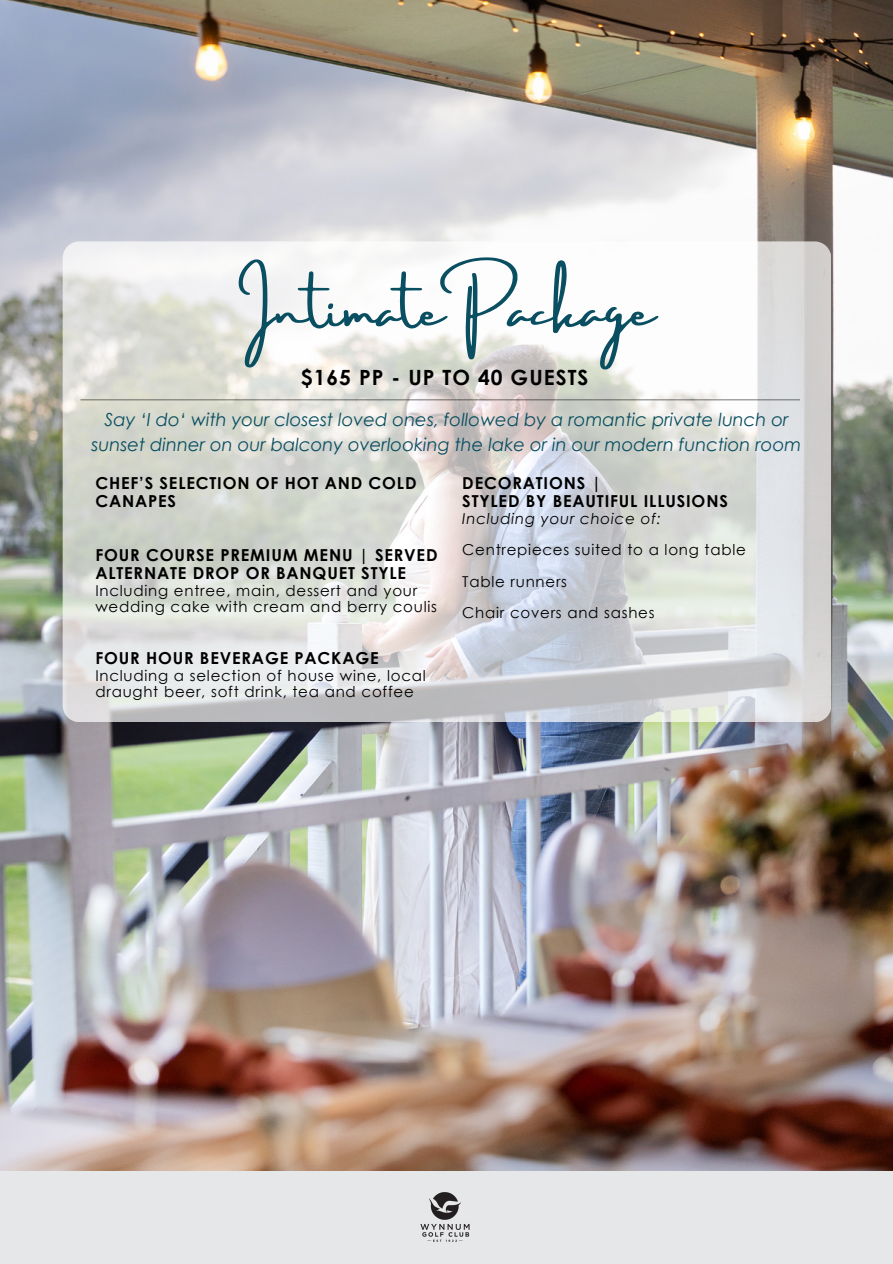
<style>
.page{position:relative;width:893px;height:1264px;background:#fff}
.page>*{position:absolute;margin:0;border:0;box-sizing:border-box;transform-origin:0 0}
.t1{font:54px "Amsterdam Three";color:#094e61}
.t2{font:700 21px "Century Gothic";letter-spacing:.05em;color:#000}
.t3{font:italic 18px/24.8px "Century Gothic";color:#084e60;text-align:center}
.t4{font:700 16.5px/18px "Century Gothic";letter-spacing:.05em;color:#000}
.t5{font:15px/15.8px "Century Gothic";letter-spacing:.05em;color:#000}
.t6{font:italic 15px "Century Gothic";letter-spacing:.05em;color:#000}
</style>
<div class="page">
<img style="left:0;top:0;width:892px;height:1171px">
<svg style="left:63px;top:241px;width:767px;height:481px"></svg>
<hr style="left:80px;top:399px;width:720px;height:1px;background:#000">
<img style="left:418px;top:1190px;width:53px;height:52px">
<h5 class="t1" style="left:238px;top:279px;width:418px">Intimate Package</h5>
<h2 class="t2" style="left:301px;top:364px;width:289px">$165 PP - UP TO 40 GUESTS</h2>
<p class="t3" style="left:92px;top:406px;width:711px">Say ‘I do‘ with your closest loved ones, followed by a romantic private lunch or sunset dinner on our balcony overlooking the lake or in our modern function room</p>
<p class="t4" style="left:95px;top:473px;width:322px">CHEF’S SELECTION OF HOT AND COLD<br>CANAPES</p>
<p class="t4" style="left:95px;top:545px;width:343px">FOUR COURSE PREMIUM MENU | SERVED<br>ALTERNATE DROP OR BANQUET STYLE</p>
<p class="t5" style="left:95px;top:582px;width:343px">Including entree, main, dessert and your wedding cake with cream and berry coulis</p>
<p class="t4" style="left:95px;top:649px;width:285px">FOUR HOUR BEVERAGE PACKAGE</p>
<p class="t5" style="left:95px;top:667px;width:332px">Including a selection of house wine, local draught beer, soft drink, tea and coffee</p>
<p class="t4" style="left:462px;top:473px;width:267px">DECORATIONS |<br>STYLED BY BEAUTIFUL ILLUSIONS</p>
<p class="t6" style="left:462px;top:508px;width:200px">Including your choice of:</p>
<p class="t5" style="left:462px;top:533px;width:285px;line-height:31.5px">Centrepieces suited to a long table<br>Table runners<br>Chair covers and sashes</p>
</div>
